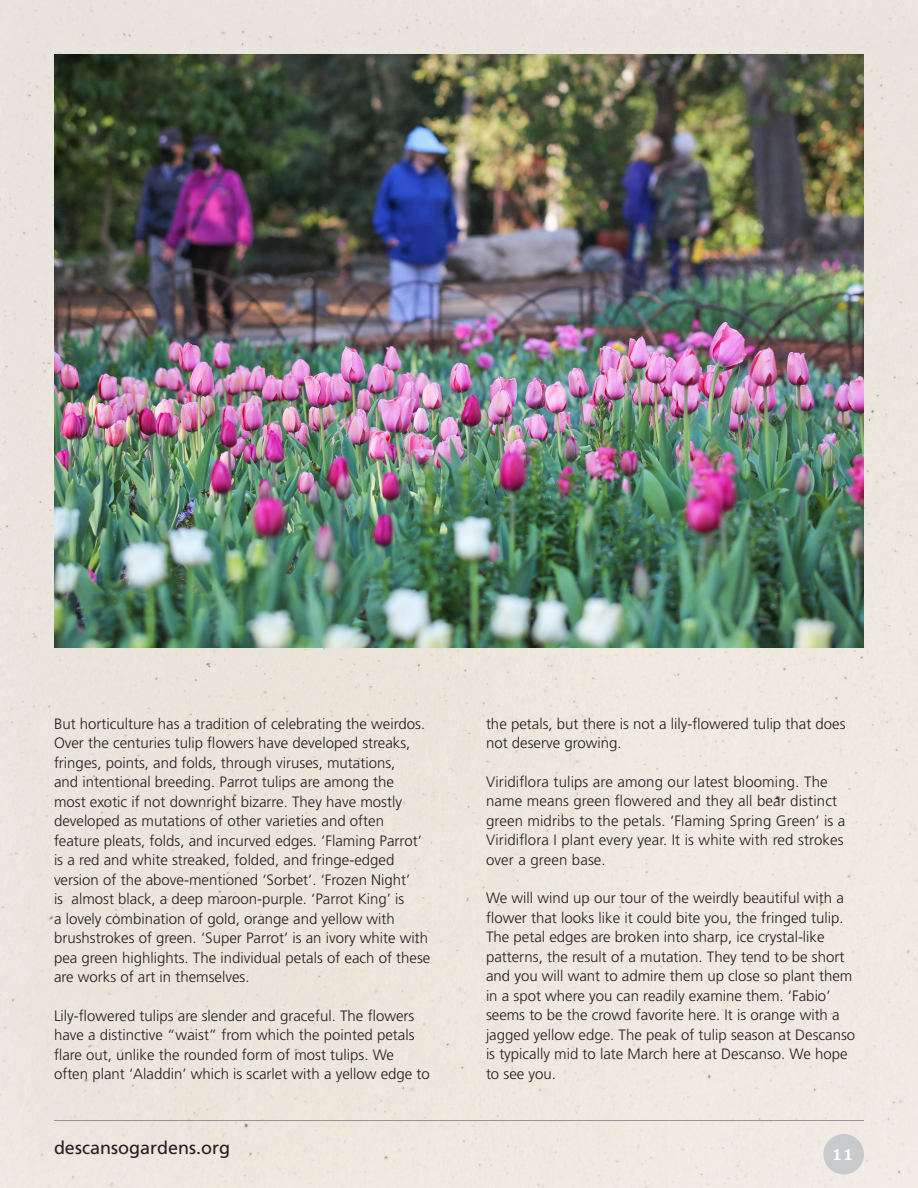
<style>
.page{position:relative;width:918px;height:1188px;background:#ece6de}
.page>*{position:absolute;margin:0;border:0;box-sizing:border-box;transform-origin:0 0}
.t1{font:18px "Frutiger";color:#231f20}
.t2{font:18px "Clarendon URW";color:#fff}
.body_copy{font:300 15px/19.5px "Frutiger";color:#231f20}
</style>
<div class="page">
<hr style="left:54px;top:1120px;width:810px;height:1px;background:#939598">
<div style="left:824px;top:1134px;width:40px;height:40px;background:#c9cacc;border-radius:50%"></div>
<img style="left:54px;top:54px;width:810px;height:594px">
<p class="body_copy" style="left:54px;top:714px;width:378px">But horticulture has a tradition of celebrating the weirdos.<br>Over the centuries tulip flowers have developed streaks, fringes, points, and folds, through viruses, mutations,<br>and intentional breeding. Parrot tulips are among the<br>most exotic if not downright bizarre. They have mostly developed as mutations of other varieties and often feature pleats, folds, and incurved edges. ‘Flaming Parrot’ is a red and white streaked, folded, and fringe-edged version of the above-mentioned ‘Sorbet’. ‘Frozen Night’<br>is almost black, a deep maroon-purple. ‘Parrot King’ is<br>a lovely combination of gold, orange and yellow with brushstrokes of green. ‘Super Parrot’ is an ivory white with pea green highlights. The individual petals of each of these are works of art in themselves.</p>
<p class="body_copy" style="left:54px;top:1006px;width:377px">Lily-flowered tulips are slender and graceful. The flowers have a distinctive “waist” from which the pointed petals flare out, unlike the rounded form of most tulips. We often plant ‘Aladdin’ which is scarlet with a yellow edge to</p>
<p class="t1" style="left:54px;top:1137px;width:178px">descansogardens.org</p>
<p class="body_copy" style="left:486px;top:714px;width:361px">the petals, but there is not a lily-flowered tulip that does not deserve growing.</p>
<p class="body_copy" style="left:486px;top:772px;width:361px">Viridiflora tulips are among our latest blooming. The name means green flowered and they all bear distinct green midribs to the petals. ‘Flaming Spring Green’ is a Viridiflora I plant every year. It is white with red strokes over a green base.</p>
<p class="body_copy" style="left:486px;top:889px;width:371px">We will wind up our tour of the weirdly beautiful with a flower that looks like it could bite you, the fringed tulip.<br>The petal edges are broken into sharp, ice crystal-like patterns, the result of a mutation. They tend to be short and you will want to admire them up close so plant them in a spot where you can readily examine them. ‘Fabio’ seems to be the crowd favorite here. It is orange with a jagged yellow edge. The peak of tulip season at Descanso is typically mid to late March here at Descanso. We hope to see you.</p>
<p class="t2" style="left:832px;top:1141px;width:23px">11</p>
</div>
